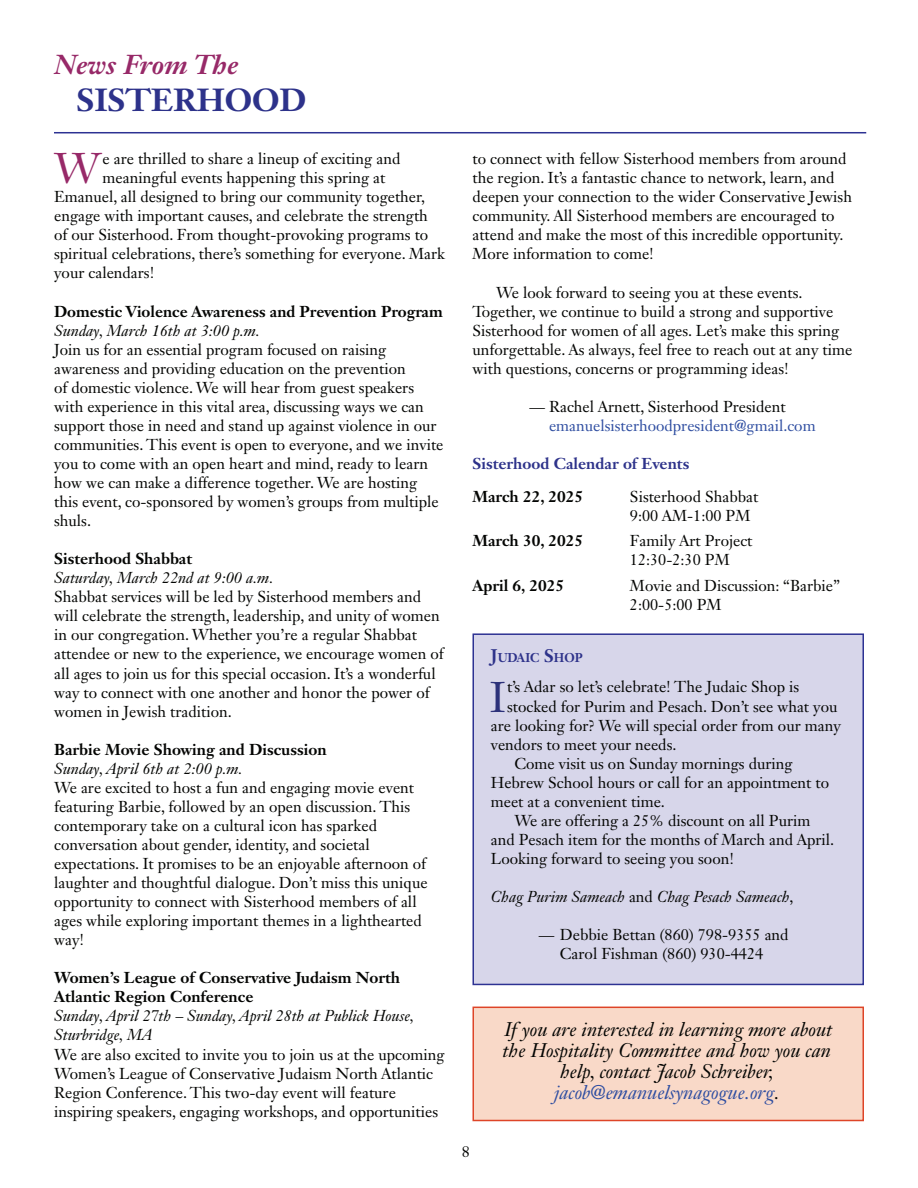
<style>
.page{position:relative;width:918px;height:1188px;background:#fff}
.page>*{position:absolute;margin:0;border:0;box-sizing:border-box;transform-origin:0 0}
.t1{font:42.3px "Janson Text LT Std";color:#972968}
.t2{font:42.3px "Janson Text LT Std";color:#2c317a}
.t3{font:700 31.5px "Janson Text LT Std";color:#2d328a}
.t4{font:italic 700 27px "Janson Text LT Std";color:#972968}
.t5{font:italic 19.5px/21px "Janson Text LT Std";color:#040503;text-align:center}
.t6{font:15.6px/19px "Janson Text LT Std";color:#040503}
.t7{font:700 15.6px/19px "Janson Text LT Std";color:#040503}
.t8{font:italic 15.6px/19px "Janson Text LT Std";color:#040503}
.t9{font:15.6px "Janson Text LT Std";color:#2f4ea1}
.t10{font:700 15.6px "Janson Text LT Std";color:#2d328a}
.t11{font:15.45px "Janson Text LT Std";color:#040503}
.t12{font:700 12.6px "Janson Text LT Std";color:#2d328a;scale:.94 1}
.s1{font-size:18px}
.s2{font-style:normal}
.s3{color:#2f4ea1}
</style>
<div class="page">
<hr style="left:54px;top:132px;width:812px;height:1px;background:#2d3293">
<div style="left:473px;top:634px;width:390px;height:350px;background:#d7d6ea"></div>
<div style="left:472px;top:633px;width:392px;height:352px;border:2px solid #2d3293"></div>
<div style="left:473px;top:1007px;width:390px;height:113px;background:#f9d9c8"></div>
<div style="left:472px;top:1007px;width:392px;height:114px;border:2px solid #de4528"></div>
<h3 class="t4" style="left:54px;top:48px;width:186px">News From The</h3>
<h2 class="t3" style="left:77px;top:80px;width:231px">SISTERHOOD</h2>
<h1 class="t1" style="left:54px;top:142px;width:48px">W</h1>
<p class="t6" style="left:103px;top:149px;width:299px">e are thrilled to share a lineup of exciting and</p>
<p class="t6" style="left:103px;top:168px;width:284px">meaningful events happening this spring at</p>
<p class="t6" style="left:54px;top:187px;width:373px">Emanuel, all designed to bring our community together,</p>
<p class="t6" style="left:54px;top:206px;width:375px">engage with important causes, and celebrate the strength</p>
<p class="t6" style="left:54px;top:225px;width:376px">of our Sisterhood. From thought-provoking programs to</p>
<p class="t6" style="left:54px;top:244px;width:392px">spiritual celebrations, there’s something for everyone. Mark</p>
<p class="t6" style="left:54px;top:263px;width:102px">your calendars!</p>
<p class="t7" style="left:54px;top:301px;width:390px">Domestic Violence Awareness and Prevention Program</p>
<p class="t8" style="left:54px;top:321px;width:207px">Sunday, March 16th at 3:00 p.m.</p>
<p class="t6" style="left:54px;top:340px;width:391px">Join us for an essential program focused on raising awareness and providing education on the prevention<br>of domestic violence. We will hear from guest speakers with experience in this vital area, discussing ways we can support those in need and stand up against violence in our communities. This event is open to everyone, and we invite you to come with an open heart and mind, ready to learn how we can make a difference together. We are hosting this event, co-sponsored by women’s groups from multiple shuls.</p>
<p class="t7" style="left:54px;top:549px;width:140px">Sisterhood Shabbat</p>
<p class="t8" style="left:54px;top:569px;width:221px">Saturday, March 22nd at 9:00 a.m.</p>
<p class="t6" style="left:54px;top:587px;width:391px">Shabbat services will be led by Sisterhood members and will celebrate the strength, leadership, and unity of women in our congregation. Whether you’re a regular Shabbat attendee or new to the experience, we encourage women of all ages to join us for this special occasion. It’s a wonderful way to connect with one another and honor the power of women in Jewish tradition.</p>
<p class="t7" style="left:54px;top:740px;width:274px">Barbie Movie Showing and Discussion</p>
<p class="t8" style="left:54px;top:759px;width:190px">Sunday, April 6th at 2:00 p.m.</p>
<p class="t6" style="left:54px;top:778px;width:375px">We are excited to host a fun and engaging movie event featuring Barbie, followed by an open discussion. This contemporary take on a cultural icon has sparked conversation about gender, identity, and societal expectations. It promises to be an enjoyable afternoon of laughter and thoughtful dialogue. Don’t miss this unique opportunity to connect with Sisterhood members of all ages while exploring important themes in a lighthearted way!</p>
<p class="t7" style="left:54px;top:968px;width:348px">Women’s League of Conservative Judaism North<br>Atlantic Region Conference</p>
<p class="t8" style="left:54px;top:1007px;width:362px">Sunday, April 27th – Sunday, April 28th at Publick House,<br>Sturbridge, MA</p>
<p class="t6" style="left:54px;top:1044px;width:392px">We are also excited to invite you to join us at the upcoming Women’s League of Conservative Judaism North Atlantic Region Conference. This two-day event will feature inspiring speakers, engaging workshops, and opportunities</p>
<p class="t6" style="left:472px;top:149px;width:381px">to connect with fellow Sisterhood members from around the region. It’s a fantastic chance to network, learn, and deepen your connection to the wider Conservative Jewish community. All Sisterhood members are encouraged to attend and make the most of this incredible opportunity.<br>More information to come!</p>
<p class="t6" style="left:472px;top:282px;width:381px;text-indent:24px">We look forward to seeing you at these events.<br>Together, we continue to build a strong and supportive Sisterhood for women of all ages. Let’s make this spring unforgettable. As always, feel free to reach out at any time with questions, concerns or programming ideas!</p>
<p class="t6" style="left:530px;top:397px;width:258px">— Rachel Arnett, Sisterhood President</p>
<p class="t9" style="left:549px;top:416px;width:268px">emanuelsisterhoodpresident@gmail.com</p>
<p class="t10" style="left:472px;top:453px;width:218px">Sisterhood Calendar of Events</p>
<p class="t7" style="left:472px;top:486px;width:112px">March 22, 2025</p>
<p class="t6" style="left:630px;top:486px;width:130px">Sisterhood Shabbat<br>9:00 AM-1:00 PM</p>
<p class="t7" style="left:472px;top:531px;width:112px">March 30, 2025</p>
<p class="t6" style="left:630px;top:531px;width:124px">Family Art Project<br>12:30-2:30 PM</p>
<p class="t7" style="left:472px;top:576px;width:93px">April 6, 2025</p>
<p class="t6" style="left:630px;top:576px;width:211px">Movie and Discussion: “Barbie”<br>2:00-5:00 PM</p>
<p class="t12" style="left:491px;top:649px;width:99px"><span class="s1">J</span>UDAIC <span class="s1">S</span>HOP</p>
<h1 class="t2" style="left:490px;top:670px;width:17px">I</h1>
<p class="t6" style="left:507px;top:677px;width:294px">t’s Adar so let’s celebrate! The Judaic Shop is</p>
<p class="t6" style="left:507px;top:696px;width:332px">stocked for Purim and Pesach. Don’t see what you</p>
<p class="t6" style="left:491px;top:716px;width:352px">are looking for? We will special order from our many</p>
<p class="t6" style="left:491px;top:735px;width:187px">vendors to meet your needs.</p>
<p class="t6" style="left:514px;top:754px;width:280px">Come visit us on Sunday mornings during</p>
<p class="t6" style="left:491px;top:773px;width:340px">Hebrew School hours or call for an appointment to</p>
<p class="t6" style="left:491px;top:792px;width:176px">meet at a convenient time.</p>
<p class="t6" style="left:514px;top:811px;width:298px">We are offering a 25% discount on all Purim</p>
<p class="t6" style="left:491px;top:830px;width:345px">and Pesach item for the months of March and April.</p>
<p class="t6" style="left:491px;top:849px;width:245px">Looking forward to seeing you soon!</p>
<p class="t8" style="left:491px;top:887px;width:304px">Chag Purim Sameach <span class="s2">and</span> Chag Pesach Sameach<span class="s2">,</span></p>
<p class="t6" style="left:539px;top:925px;width:251px;text-align:center">— Debbie Bettan (860) 798-9355 and<br>Carol Fishman (860) 930-4424</p>
<p class="t11" style="left:462px;top:1142px;width:10px">8</p>
<p class="t5" style="left:503px;top:1019px;width:331px">If you are interested in learning more about the Hospitality Committee and how you can help, contact Jacob Schreiber, <span class="s3">jacob@emanuelsynagogue.org</span>.</p>
</div>
